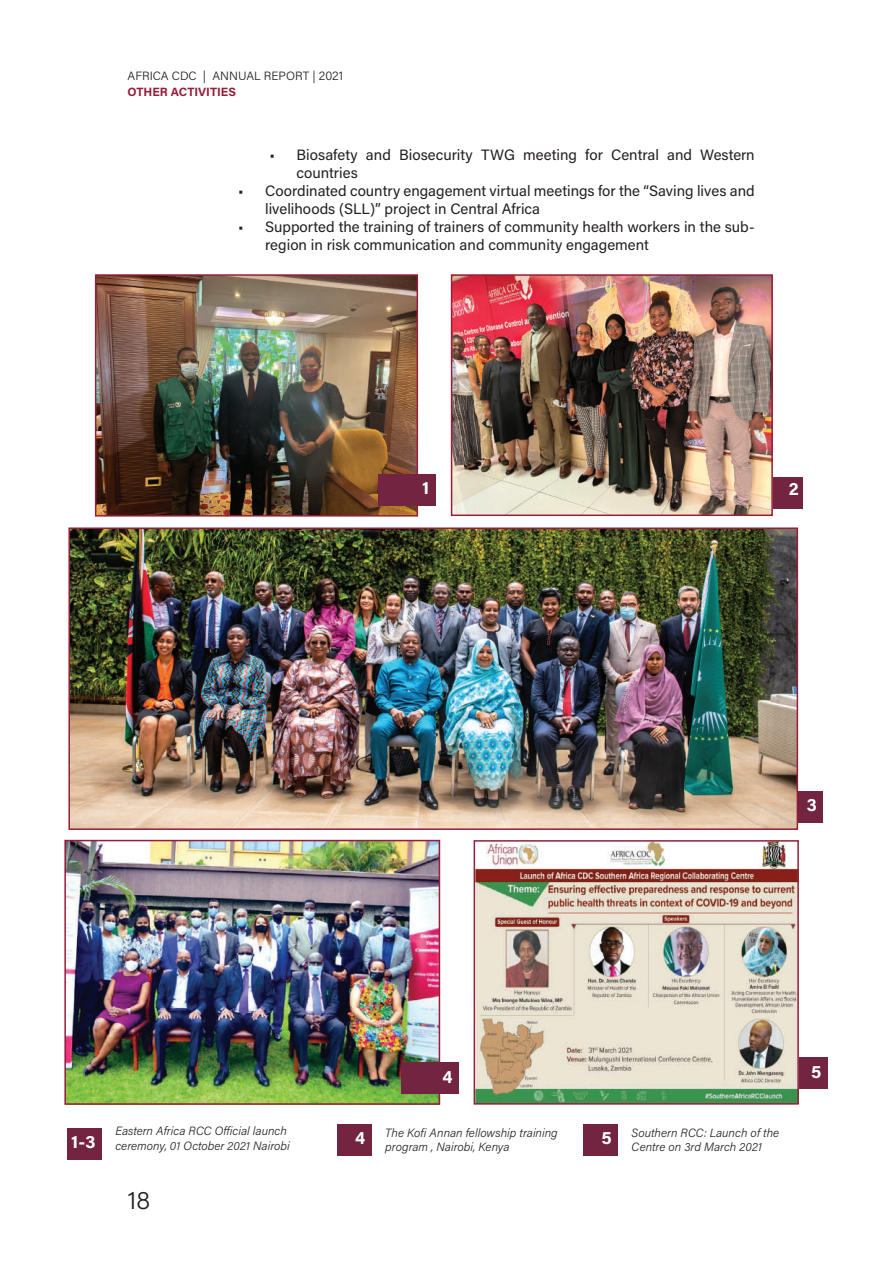
<style>
.page{position:relative;width:893px;height:1263px;background:#fff}
.page>*{position:absolute;margin:0;border:0;box-sizing:border-box;transform-origin:0 0}
.t1{font:300 25.5px "Acumin Pro";color:#231f20}
.t2{font:700 18px "Acumin Pro";color:#fff}
.t3{font:15px/18px "Acumin Pro";color:#231f20}
.t4{font:italic 300 12px/14.4px "Acumin Pro";color:#231f20}
.t5{font:300 12px "Acumin Pro";color:#231f20}
.t6{font:700 12px "Acumin Pro";color:#951e39}
</style>
<div class="page">
<div style="left:745px;top:477px;width:58px;height:31px;background:#722440"></div>
<div style="left:766px;top:791px;width:57px;height:31px;background:#722440"></div>
<div style="left:770px;top:1057px;width:58px;height:31px;background:#722440"></div>
<img style="left:71px;top:530px;width:724px;height:297px">
<div style="left:68px;top:527px;width:730px;height:303px;border:2px solid #951e39"></div>
<img style="left:454px;top:277px;width:316px;height:236px">
<div style="left:451px;top:274px;width:322px;height:242px;border:2px solid #951e39"></div>
<img style="left:98px;top:277px;width:317px;height:237px">
<div style="left:95px;top:274px;width:323px;height:243px;border:2px solid #951e39"></div>
<div style="left:378px;top:474px;width:58px;height:32px;background:#722440"></div>
<div style="left:68px;top:1128px;width:34px;height:31px;background:#722440"></div>
<div style="left:338px;top:1124px;width:34px;height:31px;background:#722440"></div>
<div style="left:584px;top:1124px;width:34px;height:31px;background:#722440"></div>
<img style="left:477px;top:843px;width:319px;height:258px">
<div style="left:474px;top:840px;width:325px;height:264px;border:2px solid #951e39"></div>
<img style="left:67px;top:843px;width:370px;height:259px">
<div style="left:64px;top:840px;width:376px;height:265px;border:2px solid #951e39"></div>
<div style="left:402px;top:1062px;width:57px;height:32px;background:#722440"></div>
<p class="t5" style="left:128px;top:67px;width:217px">AFRICA CDC | ANNUAL REPORT | 2021</p>
<p class="t6" style="left:128px;top:83px;width:110px">OTHER ACTIVITIES</p>
<p class="t3" style="left:297px;top:145px;width:460px;text-indent:-27px">• Biosafety and Biosecurity TWG meeting for Central and Western countries</p>
<p class="t3" style="left:265px;top:181px;width:491px;text-indent:-27px">• Coordinated country engagement virtual meetings for the “Saving lives and livelihoods (SLL)” project in Central Africa</p>
<p class="t3" style="left:265px;top:217px;width:491px;text-indent:-27px">• Supported the training of trainers of community health workers in the sub&shy;region in risk communication and community engagement</p>
<p class="t2" style="left:422px;top:475px;width:9px">1</p>
<p class="t2" style="left:789px;top:476px;width:11px">2</p>
<p class="t2" style="left:807px;top:792px;width:12px">3</p>
<p class="t2" style="left:442px;top:1064px;width:12px">4</p>
<p class="t2" style="left:71px;top:1129px;width:26px">1-3</p>
<p class="t4" style="left:115px;top:1123px;width:176px">Eastern Africa RCC Official launch ceremony, 01 October 2021 Nairobi</p>
<p class="t2" style="left:355px;top:1125px;width:12px">4</p>
<p class="t2" style="left:601px;top:1125px;width:12px">5</p>
<p class="t4" style="left:385px;top:1125px;width:174px">The Kofi Annan fellowship training program , Nairobi, Kenya</p>
<p class="t4" style="left:632px;top:1125px;width:149px">Southern RCC: Launch of the<br>Centre on 3rd March 2021</p>
<h1 class="t1" style="left:128px;top:1183px;width:24px">18</h1>
<p class="t2" style="left:811px;top:1059px;width:12px">5</p>
</div>
